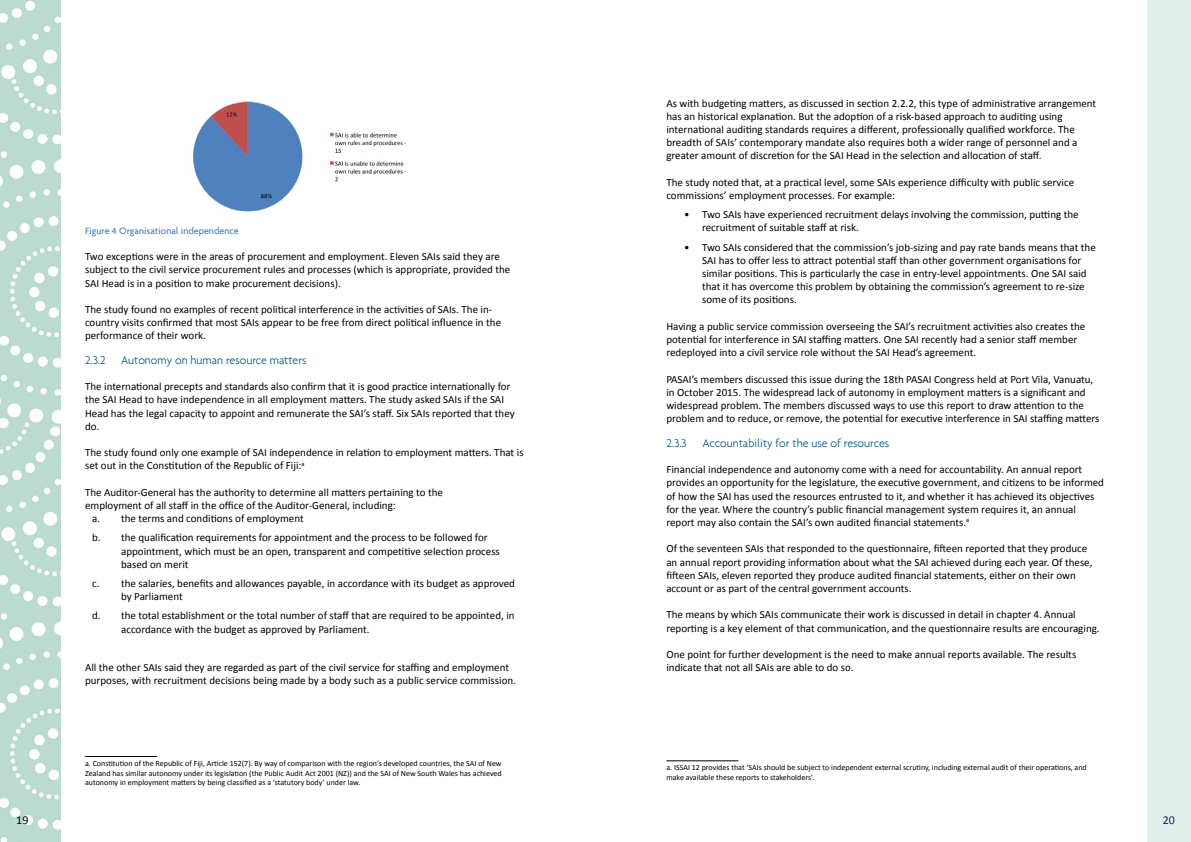
<style>
.page{position:relative;width:1191px;height:842px;background:#fff}
.page>*{position:absolute;margin:0;border:0;box-sizing:border-box;transform-origin:0 0}
.t1{font:300 12px "Agenda";color:#005c82}
.t2{font:12px "Calibri";color:#000}
.t3{font:12px "Calibri";color:#1a2452}
.t4{font:11px/13.2px "Calibri";color:#000}
.t5{font:500 10px "Agenda";color:#4e81be}
.t6{font:8px/9.6px "Calibri";color:#000}
</style>
<div class="page">
<hr style="left:666px;top:760px;width:72px;height:1px;background:#000">
<hr style="left:85px;top:756px;width:72px;height:1px;background:#000">
<img style="left:193px;top:101px;width:213px;height:111px">
<img style="left:0;top:0;width:61px;height:842px">
<div style="left:1147px;top:0;width:44px;height:842px;background:#e0f1eb"></div>
<p class="t5" style="left:85px;top:224px;width:155px">Figure 4 Organisational independence</p>
<p class="t4" style="left:85px;top:249px;width:427px">Two exceptions were in the areas of procurement and employment. Eleven SAIs said they are subject to the civil service procurement rules and processes (which is appropriate, provided the<br>SAI Head is in a position to make procurement decisions).</p>
<p class="t4" style="left:85px;top:302px;width:417px">The study found no examples of recent political interference in the activities of SAIs. The in&shy;country visits confirmed that most SAIs appear to be free from direct political influence in the performance of their work.</p>
<p class="t1" style="left:85px;top:353px;width:22px">2.3.2</p>
<p class="t1" style="left:121px;top:353px;width:187px">Autonomy on human resource matters</p>
<p class="t4" style="left:85px;top:379px;width:431px">The international precepts and standards also confirm that it is good practice internationally for the SAI Head to have independence in all employment matters. The study asked SAIs if the SAI Head has the legal capacity to appoint and remunerate the SAI’s staff. Six SAIs reported that they do.</p>
<p class="t4" style="left:85px;top:445px;width:440px">The study found only one example of SAI independence in relation to employment matters. That is set out in the Constitution of the Republic of Fiji:<sup>a</sup></p>
<p class="t4" style="left:85px;top:485px;width:359px">The Auditor-General has the authority to determine all matters pertaining to the</p>
<p class="t4" style="left:85px;top:498px;width:312px">employment of all staff in the office of the Auditor-General, including:</p>
<p class="t4" style="left:92px;top:511px;width:213px">a. the terms and conditions of employment</p>
<p class="t4" style="left:121px;top:531px;width:380px;text-indent:-29px">b. the qualification requirements for appointment and the process to be followed for appointment, which must be an open, transparent and competitive selection process based on merit</p>
<p class="t4" style="left:121px;top:576px;width:395px;text-indent:-29px">c. the salaries, benefits and allowances payable, in accordance with its budget as approved by Parliament</p>
<p class="t4" style="left:121px;top:609px;width:395px;text-indent:-29px">d. the total establishment or the total number of staff that are required to be appointed, in accordance with the budget as approved by Parliament.</p>
<p class="t4" style="left:85px;top:660px;width:432px">All the other SAIs said they are regarded as part of the civil service for staffing and employment purposes, with recruitment decisions being made by a body such as a public service commission.</p>
<p class="t6" style="left:85px;top:758px;width:418px;text-align:justify">a. Constitution of the Republic of Fiji, Article 152(7). By way of comparison with the region’s developed countries, the SAI of New Zealand has similar autonomy under its legislation (the Public Audit Act 2001 (NZ)) and the SAI of New South Wales has achieved autonomy in employment matters by being classified as a ‘statutory body’ under law.</p>
<p class="t4" style="left:666px;top:96px;width:431px">As with budgeting matters, as discussed in section 2.2.2, this type of administrative arrangement has an historical explanation. But the adoption of a risk-based approach to auditing using international auditing standards requires a different, professionally qualified workforce. The breadth of SAIs’ contemporary mandate also requires both a wider range of personnel and a greater amount of discretion for the SAI Head in the selection and allocation of staff.</p>
<p class="t4" style="left:666px;top:175px;width:409px">The study noted that, at a practical level, some SAIs experience difficulty with public service commissions’ employment processes. For example:</p>
<p class="t4" style="left:702px;top:207px;width:378px;text-indent:-18px">• Two SAIs have experienced recruitment delays involving the commission, putting the recruitment of suitable staff at risk.</p>
<p class="t4" style="left:702px;top:240px;width:395px;text-indent:-18px">• Two SAIs considered that the commission’s job-sizing and pay rate bands means that the SAI has to offer less to attract potential staff than other government organisations for similar positions. This is particularly the case in entry-level appointments. One SAI said that it has overcome this problem by obtaining the commission’s agreement to re-size some of its positions.</p>
<p class="t4" style="left:666px;top:319px;width:420px">Having a public service commission overseeing the SAI’s recruitment activities also creates the potential for interference in SAI staffing matters. One SAI recently had a senior staff member redeployed into a civil service role without the SAI Head’s agreement.</p>
<p class="t4" style="left:666px;top:372px;width:435px">PASAI’s members discussed this issue during the 18th PASAI Congress held at Port Vila, Vanuatu, in October 2015. The widespread lack of autonomy in employment matters is a significant and widespread problem. The members discussed ways to use this report to draw attention to the problem and to reduce, or remove, the potential for executive interference in SAI staffing matters</p>
<p class="t1" style="left:666px;top:436px;width:22px">2.3.3</p>
<p class="t1" style="left:702px;top:436px;width:188px">Accountability for the use of resources</p>
<p class="t4" style="left:666px;top:462px;width:439px">Financial independence and autonomy come with a need for accountability. An annual report provides an opportunity for the legislature, the executive government, and citizens to be informed of how the SAI has used the resources entrusted to it, and whether it has achieved its objectives for the year. Where the country’s public financial management system requires it, an annual report may also contain the SAI’s own audited financial statements.<sup>a</sup></p>
<p class="t4" style="left:666px;top:541px;width:427px">Of the seventeen SAIs that responded to the questionnaire, fifteen reported that they produce an annual report providing information about what the SAI achieved during each year. Of these, fifteen SAIs, eleven reported they produce audited financial statements, either on their own account or as part of the central government accounts.</p>
<p class="t4" style="left:666px;top:607px;width:435px">The means by which SAIs communicate their work is discussed in detail in chapter 4. Annual reporting is a key element of that communication, and the questionnaire results are encouraging.</p>
<p class="t4" style="left:666px;top:647px;width:411px">One point for further development is the need to make annual reports available. The results indicate that not all SAIs are able to do so.</p>
<p class="t6" style="left:666px;top:762px;width:422px">a. ISSAI 12 provides that ‘SAIs should be subject to independent external scrutiny, including external audit of their operations, and make available these reports to stakeholders’.</p>
<p class="t2" style="left:16px;top:812px;width:14px">19</p>
<p class="t3" style="left:1162px;top:812px;width:14px">20</p>
</div>
